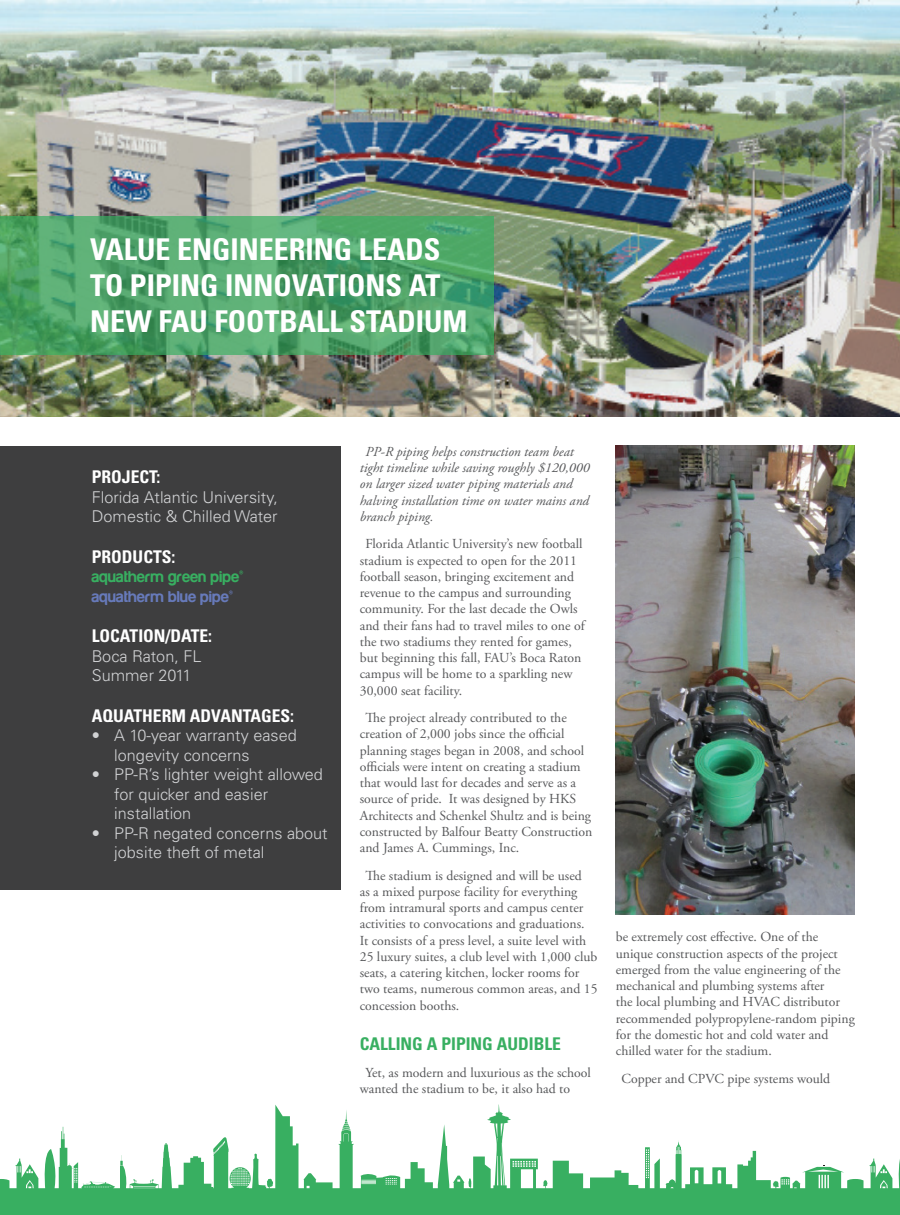
<style>
.page{position:relative;width:900px;height:1215px;background:#fff}
.page>*{position:absolute;margin:0;border:0;box-sizing:border-box;transform-origin:0 0}
.t1{font:700 condensed 30px/36px "Univers LT Std";color:#fff}
.t2{font:700 condensed 17.5px "Univers LT Std";color:#fff}
.t3{font:700 condensed 17.5px "Univers LT Std";color:#38af61}
.t4{font:300 16.25px/19.5px "Univers LT Std";color:#d1d2d4}
.t5{font:16.25px "aquafont";color:#38af61}
.t6{font:16.25px "aquafont";color:#677aba}
.t7{font:13.75px/16.2px "Adobe Garamond Pro";color:#57585a}
.t8{font:italic 13.75px/16.2px "Adobe Garamond Pro";color:#57585a}
</style>
<div class="page">
<div style="left:0;top:1198px;width:900px;height:17px;background:#38af61"></div>
<svg style="left:68px;top:1104px;width:832px;height:94px"></svg>
<svg style="left:342px;top:1109px;width:8px;height:22px"></svg>
<svg style="left:0;top:1126px;width:68px;height:72px"></svg>
<img style="left:0;top:0;width:900px;height:417px">
<svg style="left:0;top:216px;width:494px;height:139px;background:#50a46b"></svg>
<div style="left:0;top:446px;width:341px;height:444px;background:#3e3e3f"></div>
<img style="left:616px;top:446px;width:239px;height:468px">
<h1 class="t1" style="left:90px;top:232px;width:379px">VALUE ENGINEERING LEADS<br>TO PIPING INNOVATIONS AT<br>NEW FAU FOOTBALL STADIUM</h1>
<p class="t2" style="left:92px;top:466px;width:70px">PROJECT:</p>
<p class="t4" style="left:92px;top:487px;width:188px">Florida Atlantic University,<br>Domestic &amp; Chilled Water</p>
<p class="t2" style="left:92px;top:546px;width:85px">PRODUCTS:</p>
<p class="t5" style="left:92px;top:569px;width:153px">aquatherm green pipe®</p>
<p class="t6" style="left:92px;top:588px;width:143px">aquatherm blue pipe®</p>
<p class="t2" style="left:92px;top:625px;width:122px">LOCATION/DATE:</p>
<p class="t4" style="left:92px;top:646px;width:111px">Boca Raton, FL<br>Summer 2011</p>
<p class="t2" style="left:92px;top:705px;width:204px">AQUATHERM ADVANTAGES:</p>
<p class="t4" style="left:114px;top:726px;width:184px;text-indent:-23px">• A 10-year warranty eased longevity concerns</p>
<p class="t4" style="left:114px;top:765px;width:210px;text-indent:-23px">• PP-R’s lighter weight allowed for quicker and easier installation</p>
<p class="t4" style="left:114px;top:823px;width:215px;text-indent:-23px">• PP-R negated concerns about jobsite theft of metal</p>
<p class="t8" style="left:360px;top:444px;width:231px;text-indent:6px">PP-R piping helps construction team beat tight timeline while saving roughly $120,000 on larger sized water piping materials and halving installation time on water mains and branch piping.</p>
<p class="t7" style="left:360px;top:536px;width:226px;text-indent:6px">Florida Atlantic University’s new football stadium is expected to open for the 2011 football season, bringing excitement and revenue to the campus and surrounding community. For the last decade the Owls and their fans had to travel miles to one of the two stadiums they rented for games, but beginning this fall, FAU’s Boca Raton campus will be home to a sparkling new 30,000 seat facility.</p>
<p class="t7" style="left:360px;top:710px;width:234px;text-indent:6px">The project already contributed to the creation of 2,000 jobs since the official planning stages began in 2008, and school officials were intent on creating a stadium that would last for decades and serve as a source of pride. It was designed by HKS Architects and Schenkel Shultz and is being constructed by Balfour Beatty Construction and James A. Cummings, Inc.</p>
<p class="t7" style="left:360px;top:868px;width:239px;text-indent:6px">The stadium is designed and will be used<br>as a mixed purpose facility for everything from intramural sports and campus center activities to convocations and graduations.<br>It consists of a press level, a suite level with 25 luxury suites, a club level with 1,000 club seats, a catering kitchen, locker rooms for two teams, numerous common areas, and 15 concession booths.</p>
<p class="t3" style="left:360px;top:1033px;width:203px">CALLING A PIPING AUDIBLE</p>
<p class="t7" style="left:360px;top:1065px;width:233px;text-indent:6px">Yet, as modern and luxurious as the school wanted the stadium to be, it also had to</p>
<p class="t7" style="left:616px;top:929px;width:240px">be extremely cost effective. One of the unique construction aspects of the project emerged from the value engineering of the mechanical and plumbing systems after<br>the local plumbing and HVAC distributor recommended polypropylene-random piping for the domestic hot and cold water and chilled water for the stadium.</p>
<p class="t7" style="left:621px;top:1071px;width:210px">Copper and CPVC pipe systems would</p>
</div>
